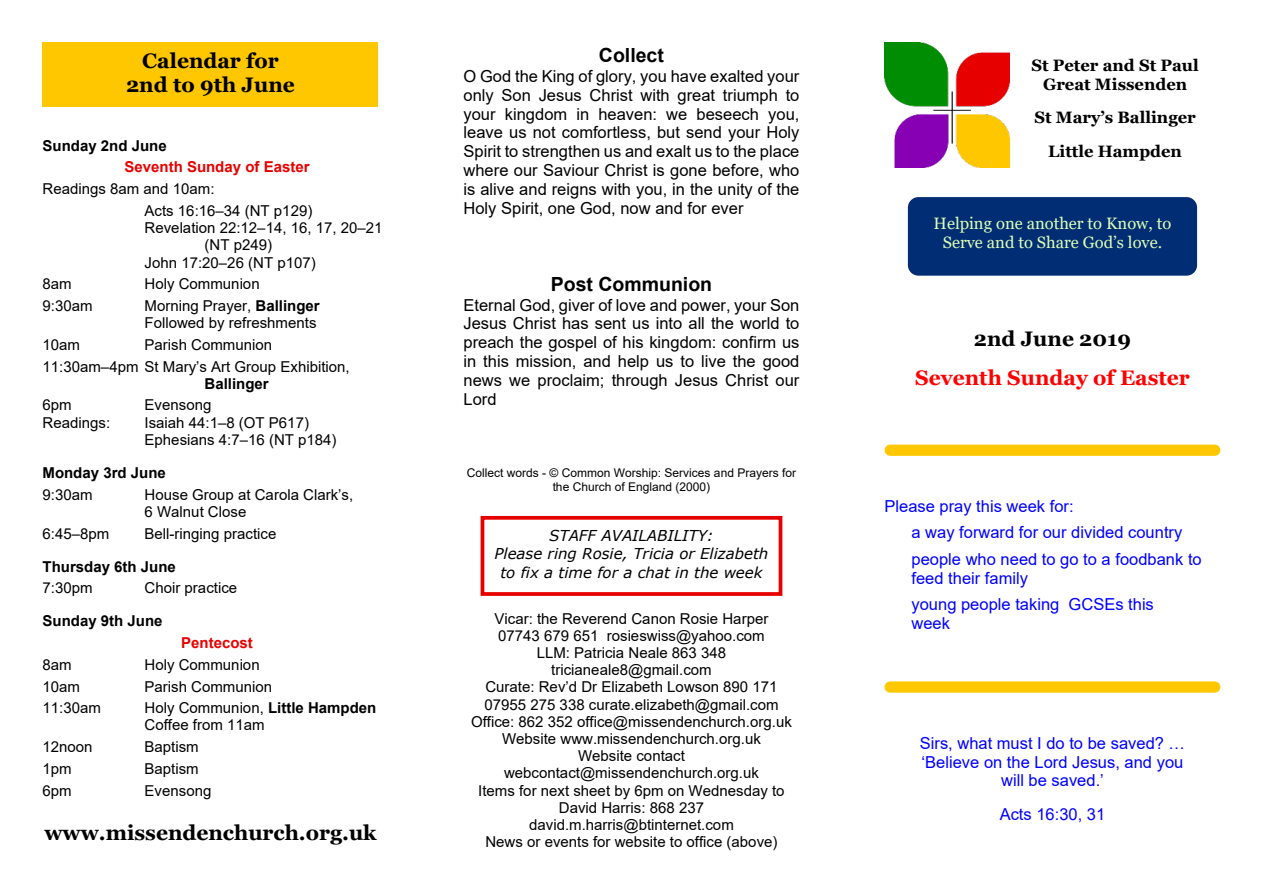
<style>
.page{position:relative;width:1263px;height:893px;background:#fff}
.page>*{position:absolute;margin:0;border:0;box-sizing:border-box;transform-origin:0 0}
.t1{font:700 21px/23.9px "Georgia";color:#000;text-align:center}
.t2{font:700 21px "Georgia";color:#f00}
.t3{font:700 19.5px "Arial";color:#000}
.t4{font:16.5px/18.9px "Arial";color:#000;text-align:justify}
.t5{font:16.5px/26.4px "Arial";color:#00f}
.t6{font:700 16.5px/18.8px "Georgia";color:#000;text-align:center}
.t7{font:16.5px/18.8px "Georgia";color:#defeb6;text-align:center}
.t8{font:15px/17.2px "Arial";color:#000}
.t9{font:italic 15px/18.3px "Verdana";color:#000;text-align:center}
.t10{font:700 15px "Arial";color:#000}
.t11{font:700 15px "Arial";color:#e70000}
.t12{font:12px/13.8px "Arial";color:#000;text-align:center}
.s1{font-weight:700}
</style>
<div class="page">
<img style="left:884px;top:43px;width:126px;height:125px">
<div style="left:890px;top:445px;width:325px;height:11px;background:#ffc700"></div>
<div style="left:890px;top:681px;width:325px;height:12px;background:#ffc700"></div>
<div style="left:908px;top:197px;width:289px;height:79px;background:#002d73;border-radius:11px"></div>
<div style="left:43px;top:43px;width:335px;height:64px;background:#ffc700"></div>
<div style="left:481px;top:516px;width:301px;height:80px;border:4px solid #e70000"></div>
<h1 class="t1" style="left:126px;top:50px;width:170px">Calendar for<br>2nd to 9th June</h1>
<p class="t10" style="left:43px;top:140px;width:126px">Sunday 2nd June</p>
<p class="t11" style="left:124px;top:162px;width:187px">Seventh Sunday of Easter</p>
<p class="t8" style="left:145px;top:179px;width:169px;line-height:21.8px;text-indent:-102px">Readings 8am and 10am:<br>Acts 16:16–34 (NT p129)</p>
<p class="t8" style="left:145px;top:221px;width:239px">Revelation 22:12–14, 16, 17, 20–21</p>
<p class="t8" style="left:205px;top:238px;width:69px">(NT p249)</p>
<p class="t8" style="left:145px;top:255px;width:173px">John 17:20–26 (NT p107)</p>
<p class="t8" style="left:43px;top:277px;width:31px">8am</p>
<p class="t8" style="left:145px;top:277px;width:117px">Holy Communion</p>
<p class="t8" style="left:43px;top:298px;width:52px">9:30am</p>
<p class="t8" style="left:145px;top:298px;width:177px">Morning Prayer, <span class="s1">Ballinger<br></span>Followed by refreshments</p>
<p class="t8" style="left:43px;top:337px;width:39px">10am</p>
<p class="t8" style="left:43px;top:335px;width:309px;line-height:21.8px;text-indent:102px">Parish Communion<br>11:30am–4pm St Mary’s Art Group Exhibition,</p>
<p class="t10" style="left:205px;top:378px;width:66px">Ballinger</p>
<p class="t8" style="left:43px;top:398px;width:31px">6pm</p>
<p class="t8" style="left:145px;top:398px;width:68px">Evensong</p>
<p class="t8" style="left:43px;top:415px;width:69px">Readings:</p>
<p class="t8" style="left:145px;top:415px;width:194px">Isaiah 44:1–8 (OT P617)<br>Ephesians 4:7–16 (NT p184)</p>
<p class="t10" style="left:43px;top:467px;width:125px">Monday 3rd June</p>
<p class="t8" style="left:43px;top:487px;width:52px">9:30am</p>
<p class="t8" style="left:145px;top:487px;width:210px">House Group at Carola Clark’s,<br>6 Walnut Close</p>
<p class="t8" style="left:43px;top:526px;width:68px">6:45–8pm</p>
<p class="t8" style="left:145px;top:526px;width:133px">Bell-ringing practice</p>
<p class="t10" style="left:43px;top:561px;width:135px">Thursday 6th June</p>
<p class="t8" style="left:43px;top:581px;width:52px">7:30pm</p>
<p class="t8" style="left:145px;top:581px;width:94px">Choir practice</p>
<p class="t10" style="left:43px;top:615px;width:122px">Sunday 9th June</p>
<p class="t11" style="left:181px;top:637px;width:73px">Pentecost</p>
<p class="t8" style="left:43px;top:657px;width:31px">8am</p>
<p class="t8" style="left:145px;top:657px;width:117px">Holy Communion</p>
<p class="t8" style="left:43px;top:679px;width:39px">10am</p>
<p class="t8" style="left:145px;top:679px;width:129px">Parish Communion</p>
<p class="t8" style="left:43px;top:701px;width:60px">11:30am</p>
<p class="t8" style="left:145px;top:701px;width:233px">Holy Communion, <span class="s1">Little Hampden<br></span>Coffee from 11am</p>
<p class="t8" style="left:43px;top:740px;width:52px">12noon</p>
<p class="t8" style="left:145px;top:740px;width:56px">Baptism</p>
<p class="t8" style="left:43px;top:761px;width:31px">1pm</p>
<p class="t8" style="left:145px;top:761px;width:56px">Baptism</p>
<p class="t8" style="left:43px;top:783px;width:31px">6pm</p>
<p class="t8" style="left:145px;top:783px;width:68px">Evensong</p>
<h1 class="t1" style="left:44px;top:823px;width:334px">www.missendenchurch.org.uk</h1>
<h2 class="t3" style="left:599px;top:48px;width:67px">Collect</h2>
<p class="t4" style="left:463px;top:68px;width:337px">O God the King of glory, you have exalted your only Son Jesus Christ with great triumph to your kingdom in heaven: we beseech you, leave us not comfortless, but send your Holy Spirit to strengthen us and exalt us to the place where our Saviour Christ is gone before, who is alive and reigns with you, in the unity of the Holy Spirit, one God, now and for ever</p>
<h2 class="t3" style="left:551px;top:277px;width:163px">Post Communion</h2>
<p class="t4" style="left:463px;top:297px;width:337px">Eternal God, giver of love and power, your Son Jesus Christ has sent us into all the world to preach the gospel of his kingdom: confirm us in this mission, and help us to live the good news we proclaim; through Jesus Christ our Lord</p>
<p class="t12" style="left:467px;top:467px;width:331px">Collect words - © Common Worship: Services and Prayers for the Church of England (2000)</p>
<p class="t9" style="left:494px;top:528px;width:275px">STAFF AVAILABILITY:<br>Please ring Rosie, Tricia or Elizabeth to fix a time for a chat in the week</p>
<p class="t8" style="left:471px;top:611px;width:322px;text-align:center">Vicar: the Reverend Canon Rosie Harper<br>07743 679 651 rosieswiss@yahoo.com<br>LLM: Patricia Neale 863 348 tricianeale8@gmail.com<br>Curate: Rev’d Dr Elizabeth Lowson 890 171<br>07955 275 338 curate.elizabeth@gmail.com Office: 862 352 office@missendenchurch.org.uk Website www.missendenchurch.org.uk<br>Website contact webcontact@missendenchurch.org.uk<br>Items for next sheet by 6pm on Wednesday to David Harris: 868 237 david.m.harris@btinternet.com<br>News or events for website to office (above)</p>
<p class="t6" style="left:1031px;top:57px;width:169px">St Peter and St Paul<br>Great Missenden</p>
<p class="t6" style="left:1034px;top:102px;width:163px;line-height:33.8px">St Mary’s Ballinger<br>Little Hampden</p>
<p class="t7" style="left:933px;top:215px;width:239px">Helping one another to Know, to<br>Serve and to Share God’s love.</p>
<h1 class="t1" style="left:974px;top:329px;width:159px">2nd June 2019</h1>
<h1 class="t2" style="left:915px;top:369px;width:276px">Seventh Sunday of Easter</h1>
<p class="t5" style="left:911px;top:494px;width:292px;text-indent:-27px">Please pray this week for:<br>a way forward for our divided country people who need to go to a foodbank to</p>
<p class="t5" style="left:911px;top:566px;width:244px">feed their family<br>young people taking GCSEs this</p>
<p class="t5" style="left:911px;top:611px;width:40px">week</p>
<p class="t5" style="left:920px;top:735px;width:267px;line-height:18.9px;text-align:center">Sirs, what must I do to be saved? … ‘Believe on the Lord Jesus, and you will be saved.’</p>
<p class="t5" style="left:1000px;top:803px;width:107px">Acts 16:30, 31</p>
</div>
